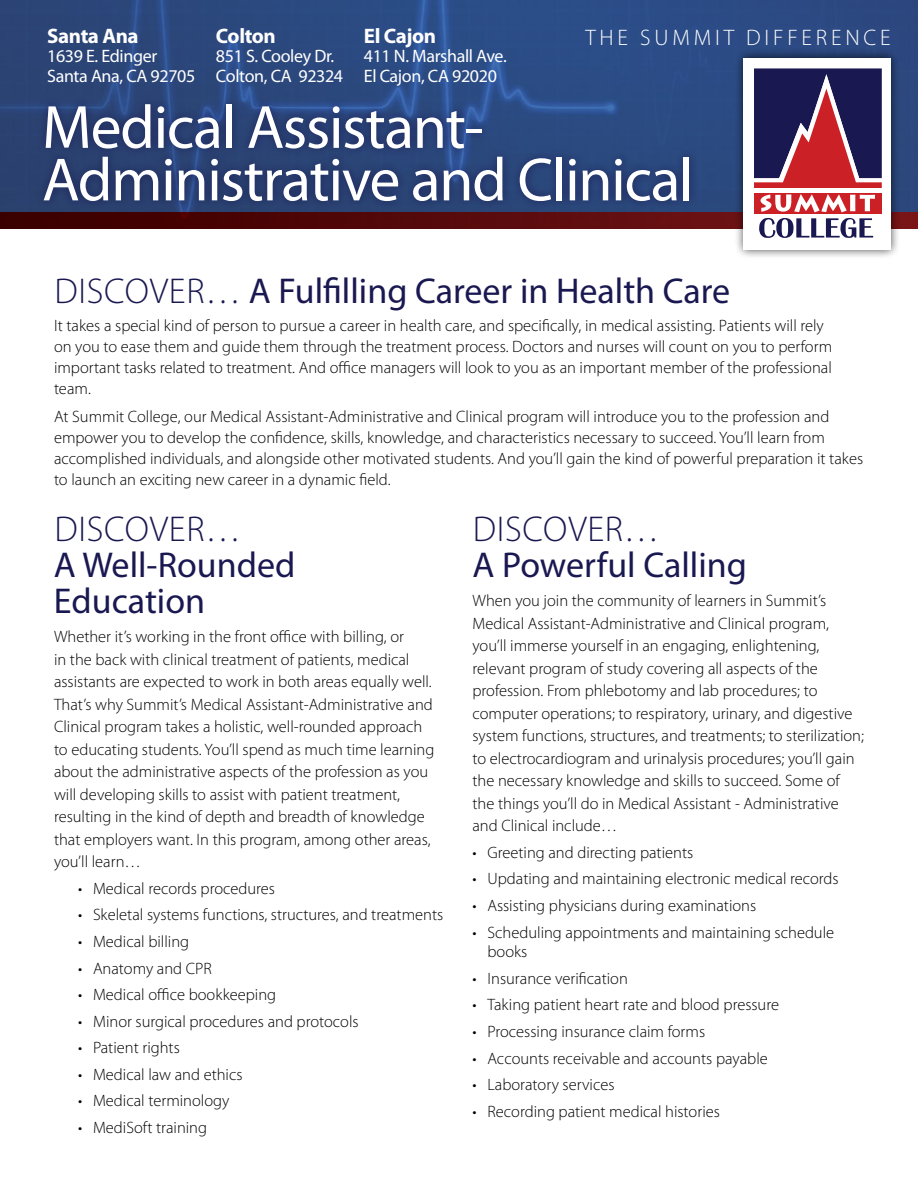
<style>
.page{position:relative;width:918px;height:1188px;background:#fff}
.page>*{position:absolute;margin:0;border:0;box-sizing:border-box;transform-origin:0 0}
.t1{font:61.5px/52.5px "Myriad Pro";letter-spacing:-.02em;color:#fff}
.t2{font:36px/36px "Myriad Pro";color:#1a1851}
.t3{font:300 36px "Myriad Pro";letter-spacing:.02em;color:#1a1851}
.t4{font:300 22.5px "Myriad Pro";letter-spacing:.17em;color:#fff}
.t5{font:700 21px "Myriad Pro";letter-spacing:-.02em;color:#fff}
.t6{font:18px/19.5px "Myriad Pro";letter-spacing:-.02em;color:#fff}
.t7{font:300 16.5px/22.5px "Myriad Pro";color:#000}
.s1{font-weight:300}
</style>
<div class="page">
<img style="left:0;top:0;width:918px;height:229px">
<div style="left:35px;top:95px;width:663px;height:115px;background:#1a1851;opacity:.75"></div>
<div style="left:734px;top:48px;width:167px;height:212px;background:#000;opacity:.75"></div>
<div style="left:744px;top:58px;width:147px;height:192px;background:#fff"></div>
<svg style="left:759px;top:218px;width:114px;height:20px"></svg>
<svg style="left:754px;top:68px;width:128px;height:120px"></svg>
<div style="left:754px;top:192px;width:128px;height:22px;background:#cc2027"></div>
<svg style="left:761px;top:194px;width:114px;height:18px"></svg>
<p class="t5" style="left:47px;top:22px;width:93px">Santa Ana</p>
<p class="t6" style="left:47px;top:46px;width:150px">1639 E. Edinger<br>Santa Ana, CA 92705</p>
<p class="t5" style="left:216px;top:22px;width:61px">Colton</p>
<p class="t6" style="left:216px;top:46px;width:129px">851 S. Cooley Dr.<br>Colton, CA 92324</p>
<p class="t5" style="left:364px;top:22px;width:74px">El Cajon</p>
<p class="t6" style="left:364px;top:46px;width:144px">411 N. Marshall Ave.<br>El Cajon, CA 92020</p>
<h3 class="t4" style="left:585px;top:24px;width:307px">THE SUMMIT DIFFERENCE</h3>
<h1 class="t1" style="left:42px;top:100px;width:653px">Medical Assistant-<br>Administrative and Clinical</h1>
<h2 class="t2" style="left:54px;top:273px;width:678px"><span class="s1">DISCOVER…</span> A Fulfilling Career in Health Care</h2>
<p class="t7" style="left:54px;top:315px;width:780px;line-height:21px">It takes a special kind of person to pursue a career in health care, and specifically, in medical assisting. Patients will rely on you to ease them and guide them through the treatment process. Doctors and nurses will count on you to perform important tasks related to treatment. And office managers will look to you as an important member of the professional team.</p>
<p class="t7" style="left:54px;top:406px;width:811px;line-height:21px">At Summit College, our Medical Assistant-Administrative and Clinical program will introduce you to the profession and empower you to develop the confidence, skills, knowledge, and characteristics necessary to succeed. You’ll learn from accomplished individuals, and alongside other motivated students. And you’ll gain the kind of powerful preparation it takes to launch an exciting new career in a dynamic field.</p>
<h2 class="t3" style="left:54px;top:507px;width:188px">DISCOVER…</h2>
<h2 class="t2" style="left:54px;top:546px;width:243px">A Well-Rounded<br>Education</h2>
<p class="t7" style="left:54px;top:625px;width:382px">Whether it’s working in the front office with billing, or<br>in the back with clinical treatment of patients, medical assistants are expected to work in both areas equally well.<br>That’s why Summit’s Medical Assistant-Administrative and Clinical program takes a holistic, well-rounded approach to educating students. You’ll spend as much time learning about the administrative aspects of the profession as you will developing skills to assist with patient treatment, resulting in the kind of depth and breadth of knowledge that employers want. In this program, among other areas, you’ll learn…</p>
<p class="t7" style="left:78px;top:877px;width:199px">• Medical records procedures</p>
<p class="t7" style="left:78px;top:904px;width:367px">• Skeletal systems functions, structures, and treatments</p>
<p class="t7" style="left:78px;top:930px;width:113px">• Medical billing</p>
<p class="t7" style="left:78px;top:957px;width:135px">• Anatomy and CPR</p>
<p class="t7" style="left:78px;top:983px;width:200px">• Medical office bookkeeping</p>
<p class="t7" style="left:78px;top:1010px;width:282px">• Minor surgical procedures and protocols</p>
<p class="t7" style="left:78px;top:1036px;width:103px">• Patient rights</p>
<p class="t7" style="left:78px;top:1063px;width:166px">• Medical law and ethics</p>
<p class="t7" style="left:78px;top:1089px;width:153px">• Medical terminology</p>
<p class="t7" style="left:78px;top:1116px;width:131px">• MediSoft training</p>
<h2 class="t3" style="left:473px;top:507px;width:188px">DISCOVER…</h2>
<h2 class="t2" style="left:472px;top:546px;width:276px">A Powerful Calling</h2>
<p class="t7" style="left:472px;top:589px;width:393px">When you join the community of learners in Summit’s Medical Assistant-Administrative and Clinical program, you’ll immerse yourself in an engaging, enlightening, relevant program of study covering all aspects of the profession. From phlebotomy and lab procedures; to computer operations; to respiratory, urinary, and digestive system functions, structures, and treatments; to sterilization; to electrocardiogram and urinalysis procedures; you’ll gain the necessary knowledge and skills to succeed. Some of the things you’ll do in Medical Assistant - Administrative and Clinical include…</p>
<p class="t7" style="left:472px;top:841px;width:222px">• Greeting and directing patients</p>
<p class="t7" style="left:472px;top:868px;width:368px">• Updating and maintaining electronic medical records</p>
<p class="t7" style="left:472px;top:894px;width:285px">• Assisting physicians during examinations</p>
<p class="t7" style="left:487px;top:922px;width:348px;line-height:19.8px;text-indent:-15px">• Scheduling appointments and maintaining schedule books</p>
<p class="t7" style="left:472px;top:967px;width:157px">• Insurance verification</p>
<p class="t7" style="left:472px;top:994px;width:308px">• Taking patient heart rate and blood pressure</p>
<p class="t7" style="left:472px;top:1020px;width:234px">• Processing insurance claim forms</p>
<p class="t7" style="left:472px;top:1047px;width:297px">• Accounts receivable and accounts payable</p>
<p class="t7" style="left:472px;top:1073px;width:144px">• Laboratory services</p>
<p class="t7" style="left:472px;top:1100px;width:249px">• Recording patient medical histories</p>
</div>
